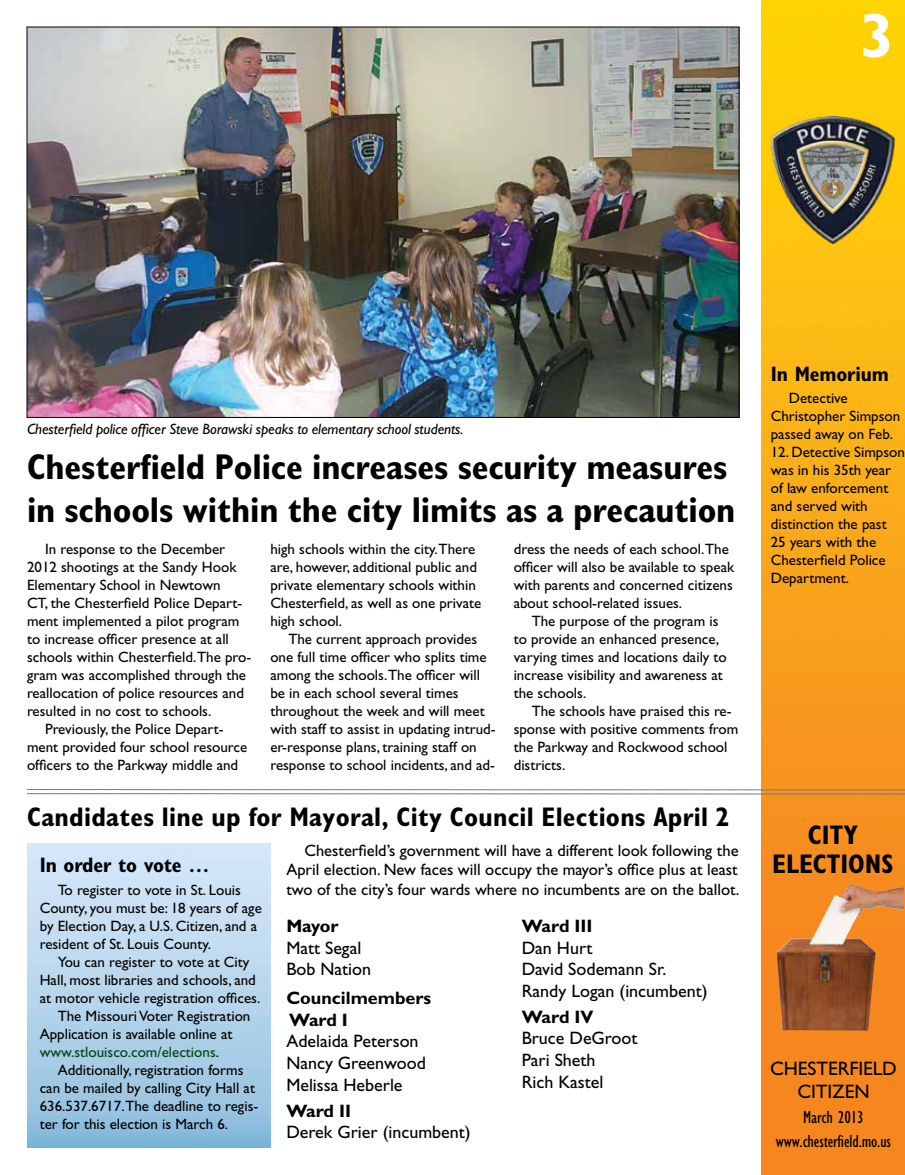
<style>
.page{position:relative;width:905px;height:1175px;background:#fff}
.page>*{position:absolute;margin:0;border:0;box-sizing:border-box;transform-origin:0 0}
.t1{font:700 63px "Gill Sans";color:#fff}
.t2{font:700 condensed 36px/43.2px "Gill Sans";letter-spacing:-.005em;color:#000}
.t3{font:700 condensed 27px/28.5px "Gill Sans";letter-spacing:.01em;color:#000}
.t4{font:700 condensed 21px "Gill Sans";letter-spacing:-.005em;color:#000}
.t5{font:19.5px/23.4px "Gill Sans";letter-spacing:-.005em;color:#000;text-align:center}
.t6{font:18px/21.6px "Gill Sans";color:#000}
.t7{font:700 18px/21.6px "Gill Sans";color:#000}
.t8{font:condensed 18px/24.6px "Gill Sans";letter-spacing:-.005em;color:#000;text-align:center}
.t9{font:16.5px/19.5px "Gill Sans";color:#000;text-align:justify}
.t10{font:15px/18px "Gill Sans";color:#000}
.t11{font:italic 15px "Gill Sans";letter-spacing:-.005em;color:#000}
.t12{font:15px "Gill Sans";color:#004712}
.s1{color:#000}
</style>
<div class="page">
<img style="left:761px;top:0;width:143px;height:1174px">
<img style="left:776px;top:884px;width:127px;height:146px">
<hr style="left:27px;top:789px;width:877px;height:1px;background:#77787b">
<hr style="left:27px;top:793px;width:877px;height:1px;background:#77787b">
<img style="left:768px;top:117px;width:128px;height:127px">
<img style="left:29px;top:29px;width:708px;height:387px">
<h1 class="t1" style="left:859px;top:-2px;width:36px">3</h1>
<p class="t11" style="left:27px;top:421px;width:438px">Chesterfield police officer Steve Borawski speaks to elementary school students.</p>
<h2 class="t2" style="left:27px;top:444px;width:709px">Chesterfield Police increases security measures in schools within the city limits as a precaution</h2>
<p class="t10" style="left:45px;top:540px;width:182px">In response to the December</p>
<p class="t10" style="left:27px;top:558px;width:211px">2012 shootings at the Sandy Hook</p>
<p class="t10" style="left:27px;top:576px;width:195px">Elementary School in Newtown</p>
<p class="t10" style="left:27px;top:594px;width:217px">CT, the Chesterfield Police Depart-</p>
<p class="t10" style="left:27px;top:612px;width:214px">ment implemented a pilot program</p>
<p class="t10" style="left:27px;top:630px;width:203px">to increase officer presence at all</p>
<p class="t10" style="left:27px;top:648px;width:226px">schools within Chesterfield.The pro-</p>
<p class="t10" style="left:27px;top:666px;width:220px">gram was accomplished through the</p>
<p class="t10" style="left:27px;top:684px;width:218px">reallocation of police resources and</p>
<p class="t10" style="left:27px;top:702px;width:186px">resulted in no cost to schools.</p>
<p class="t10" style="left:45px;top:720px;width:180px">Previously, the Police Depart-</p>
<p class="t10" style="left:27px;top:738px;width:222px">ment provided four school resource</p>
<p class="t10" style="left:27px;top:756px;width:213px">officers to the Parkway middle and</p>
<p class="t10" style="left:270px;top:540px;width:212px">high schools within the city.There are, however, additional public and private elementary schools within<br>Chesterfield, as well as one private high school.</p>
<p class="t10" style="left:270px;top:630px;width:227px;text-indent:18px">The current approach provides one full time officer who splits time among the schools.The officer will be in each school several times throughout the week and will meet with staff to assist in updating intrud&shy;er-response plans, training staff on response to school incidents, and ad-</p>
<p class="t10" style="left:513px;top:540px;width:222px">dress the needs of each school.The officer will also be available to speak with parents and concerned citizens about school-related issues.</p>
<p class="t10" style="left:513px;top:612px;width:215px;text-indent:18px">The purpose of the program is to provide an enhanced presence, varying times and locations daily to increase visibility and awareness at the schools.</p>
<p class="t10" style="left:513px;top:702px;width:226px;text-indent:18px">The schools have praised this re&shy;sponse with positive comments from the Parkway and Rockwood school districts.</p>
<h3 class="t3" style="left:27px;top:802px;width:704px">Candidates line up for Mayoral, City Council Elections April 2</h3>
<h3 class="t4" style="left:40px;top:852px;width:171px">In order to vote …</h3>
<p class="t10" style="left:40px;top:881px;width:224px;text-indent:18px">To register to vote in St. Louis<br>County, you must be: 18 years of age by Election Day, a U.S. Citizen, and a resident of St. Louis County.</p>
<p class="t10" style="left:58px;top:953px;width:193px">You can register to vote at City</p>
<p class="t10" style="left:40px;top:971px;width:218px">Hall, most libraries and schools, and</p>
<p class="t10" style="left:40px;top:989px;width:222px">at motor vehicle registration offices.</p>
<p class="t10" style="left:58px;top:1007px;width:194px">The Missouri Voter Registration</p>
<p class="t10" style="left:40px;top:1025px;width:194px">Application is available online at</p>
<p class="t12" style="left:40px;top:1043px;width:181px">www.stlouisco.com/elections<span class="s1">.</span></p>
<p class="t10" style="left:58px;top:1061px;width:187px">Additionally, registration forms</p>
<p class="t10" style="left:40px;top:1079px;width:217px">can be mailed by calling City Hall at</p>
<p class="t10" style="left:40px;top:1097px;width:220px">636.537.6717.The deadline to regis-</p>
<p class="t10" style="left:40px;top:1115px;width:190px">ter for this election is March 6.</p>
<p class="t9" style="left:286px;top:840px;width:454px;text-indent:18px">Chesterfield’s government will have a different look following the April election. New faces will occupy the mayor’s office plus at least two of the city’s four wards where no incumbents are on the ballot.</p>
<p class="t7" style="left:521px;top:915px;width:72px">Ward III</p>
<p class="t6" style="left:521px;top:936px;width:187px">Dan Hurt<br>David Sodemann Sr.<br>Randy Logan (incumbent)</p>
<p class="t7" style="left:521px;top:1005px;width:73px">Ward IV</p>
<p class="t6" style="left:521px;top:1027px;width:117px">Bruce DeGroot<br>Pari Sheth<br>Rich Kastel</p>
<p class="t7" style="left:286px;top:915px;width:54px">Mayor</p>
<p class="t6" style="left:286px;top:936px;width:86px">Matt Segal<br>Bob Nation</p>
<p class="t7" style="left:286px;top:987px;width:146px">Councilmembers<br>Ward I</p>
<p class="t6" style="left:286px;top:1030px;width:141px">Adelaida Peterson<br>Nancy Greenwood<br>Melissa Heberle</p>
<p class="t7" style="left:286px;top:1099px;width:66px">Ward II</p>
<p class="t6" style="left:286px;top:1121px;width:186px">Derek Grier (incumbent)</p>
<h3 class="t4" style="left:770px;top:361px;width:119px">In Memorium</h3>
<p class="t10" style="left:770px;top:389px;width:131px;text-indent:18px">Detective<br>Christopher Simpson passed away on Feb.</p>
<p class="t10" style="left:770px;top:443px;width:136px">12. Detective Simpson was in his 35th year of law enforcement and served with distinction the past<br>25 years with the<br>Chesterfield Police<br>Department.</p>
<h3 class="t3" style="left:772px;top:820px;width:87px;text-indent:36px">City<br>Electio</h3>
<h3 class="t3" style="left:864px;top:849px;width:28px">ns</h3>
<h3 class="t5" style="left:770px;top:1056px;width:128px">CHESTERFIELD<br>CITIZEN</h3>
<p class="t8" style="left:775px;top:1105px;width:117px">March 2013 www.chesterfield.mo.us</p>
</div>
